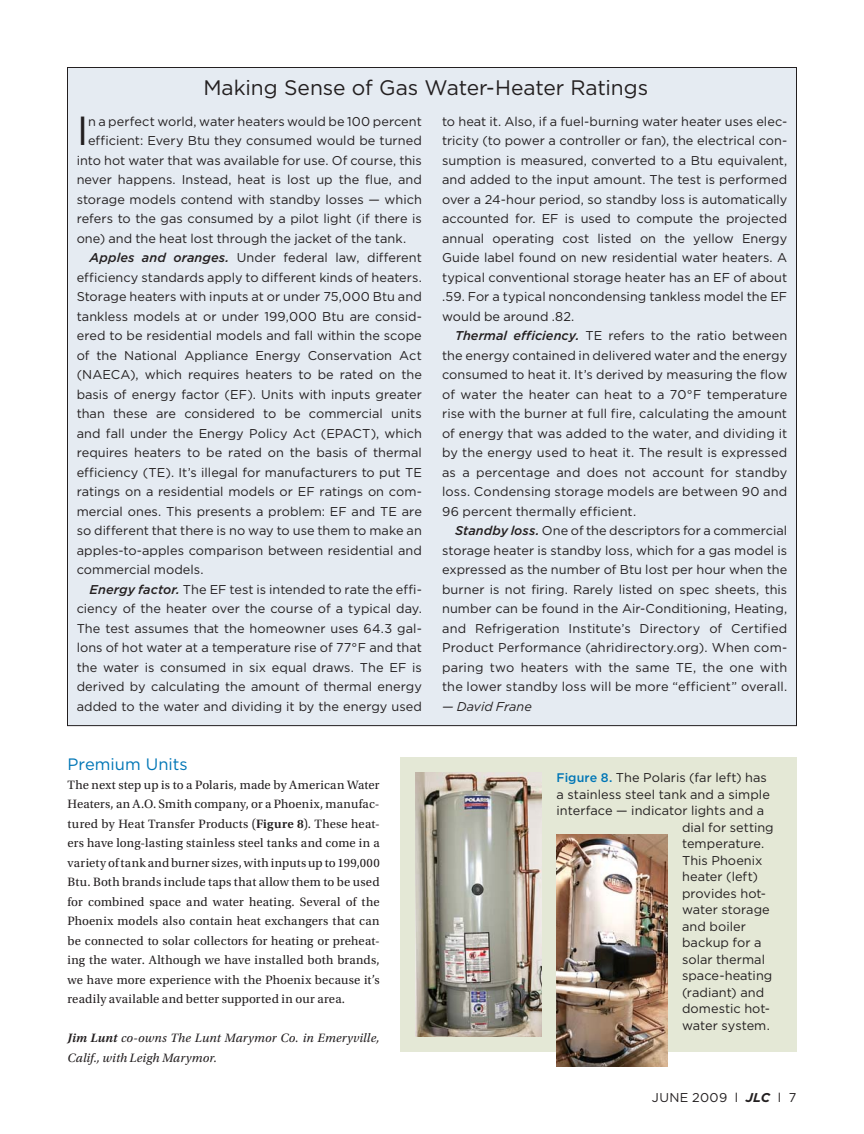
<style>
.page{position:relative;width:864px;height:1134px;background:#fff}
.page>*{position:absolute;margin:0;border:0;box-sizing:border-box;transform-origin:0 0}
.t1{font:40.65px "Gotham";color:#231f20}
.t2{font:21px "Gotham";color:#231f20}
.t3{font:16.5px "Gotham";color:#0076b6}
.t4{font:12.75px/19.5px "Gotham";letter-spacing:.005em;color:#231f20;text-align:justify}
.t5{font:12.75px/19.5px "Utopia Std";letter-spacing:.01em;color:#231f20;text-align:justify}
.t6{font:italic 12.75px/19.5px "Utopia Std";letter-spacing:.01em;color:#231f20}
.t7{font:12.75px "Gotham";letter-spacing:.03em;color:#231f20}
.t8{font:italic 12.75px "Gotham";color:#231f20}
.s1{font-weight:500;font-style:italic}
.s2{font-weight:600}
.s3{font-weight:500;font-size:12.45px;color:#0076b6}
.s4{font-weight:700;font-style:italic}
</style>
<div class="page">
<div style="left:68px;top:68px;width:728px;height:658px;background:#e5ebf2"></div>
<div style="left:400px;top:757px;width:396px;height:295px;background:#e4e8d6"></div>
<img style="left:415px;top:773px;width:127px;height:264px">
<img style="left:557px;top:834px;width:110px;height:232px">
<h2 class="t2" style="left:203px;top:78px;width:446px">Making Sense of Gas Water-Heater Ratings</h2>
<h1 class="t1" style="left:77px;top:113px;width:13px">I</h1>
<p class="t4" style="left:88px;top:113px;width:335px">n a perfect world, water heaters would be 100 percent</p>
<p class="t4" style="left:88px;top:132px;width:335px">efficient: Every Btu they consumed would be turned</p>
<p class="t4" style="left:77px;top:152px;width:347px">into hot water that was available for use. Of course, this</p>
<p class="t4" style="left:77px;top:171px;width:347px">never happens. Instead, heat is lost up the flue, and</p>
<p class="t4" style="left:77px;top:191px;width:347px">storage models contend with standby losses — which</p>
<p class="t4" style="left:77px;top:210px;width:347px">refers to the gas consumed by a pilot light (if there is</p>
<p class="t4" style="left:77px;top:230px;width:331px">one) and the heat lost through the jacket of the tank.</p>
<p class="t4" style="left:90px;top:249px;width:334px"><span class="s1">Apples and oranges.</span> Under federal law, different</p>
<p class="t4" style="left:77px;top:269px;width:347px">efficiency standards apply to different kinds of heaters.</p>
<p class="t4" style="left:77px;top:288px;width:347px">Storage heaters with inputs at or under 75,000 Btu and</p>
<p class="t4" style="left:77px;top:308px;width:347px">tankless models at or under 199,000 Btu are consid-</p>
<p class="t4" style="left:77px;top:327px;width:347px">ered to be residential models and fall within the scope</p>
<p class="t4" style="left:77px;top:347px;width:347px">of the National Appliance Energy Conservation Act</p>
<p class="t4" style="left:77px;top:366px;width:347px">(NAECA), which requires heaters to be rated on the</p>
<p class="t4" style="left:77px;top:386px;width:347px">basis of energy factor (EF). Units with inputs greater</p>
<p class="t4" style="left:77px;top:405px;width:347px">than these are considered to be commercial units</p>
<p class="t4" style="left:77px;top:425px;width:347px">and fall under the Energy Policy Act (EPACT), which</p>
<p class="t4" style="left:77px;top:444px;width:347px">requires heaters to be rated on the basis of thermal</p>
<p class="t4" style="left:77px;top:464px;width:347px">efficiency (TE). It’s illegal for manufacturers to put TE</p>
<p class="t4" style="left:77px;top:483px;width:347px">ratings on a residential models or EF ratings on com-</p>
<p class="t4" style="left:77px;top:503px;width:347px">mercial ones. This presents a problem: EF and TE are</p>
<p class="t4" style="left:77px;top:522px;width:347px">so different that there is no way to use them to make an</p>
<p class="t4" style="left:77px;top:542px;width:347px">apples-to-apples comparison between residential and</p>
<p class="t4" style="left:77px;top:561px;width:128px">commercial models.</p>
<p class="t4" style="left:90px;top:581px;width:334px"><span class="s1">Energy factor.</span> The EF test is intended to rate the effi-</p>
<p class="t4" style="left:77px;top:600px;width:347px">ciency of the heater over the course of a typical day.</p>
<p class="t4" style="left:77px;top:620px;width:347px">The test assumes that the homeowner uses 64.3 gal-</p>
<p class="t4" style="left:77px;top:639px;width:347px">lons of hot water at a temperature rise of 77°F and that</p>
<p class="t4" style="left:77px;top:659px;width:347px">the water is consumed in six equal draws. The EF is</p>
<p class="t4" style="left:77px;top:678px;width:347px">derived by calculating the amount of thermal energy</p>
<p class="t4" style="left:77px;top:698px;width:347px">added to the water and dividing it by the energy used</p>
<p class="t3" style="left:68px;top:756px;width:122px">Premium Units</p>
<p class="t5" style="left:67px;top:776px;width:314px">The next step up is to a Polaris, made by American Water Heaters, an A.O. Smith company, or a Phoenix, manufac&shy;tured by Heat Transfer Products (<span class="s2">Figure 8</span>). These heat&shy;ers have long-lasting stainless steel tanks and come in a variety of tank and burner sizes, with inputs up to 199,000<br>Btu. Both brands include taps that allow them to be used for combined space and water heating. Several of the Phoenix models also contain heat exchangers that can be connected to solar collectors for heating or preheat&shy;ing the water. Although we have installed both brands, we have more experience with the Phoenix because it’s readily available and better supported in our area.</p>
<p class="t6" style="left:67px;top:1030px;width:314px"><span class="s2">Jim Lunt</span> co-owns The Lunt Marymor Co. in Emeryville,<br>Calif., with Leigh Marymor.</p>
<p class="t4" style="left:442px;top:113px;width:347px">to heat it. Also, if a fuel-burning water heater uses elec&shy;tricity (to power a controller or fan), the electrical con&shy;sumption is measured, converted to a Btu equivalent, and added to the input amount. The test is performed over a 24-hour period, so standby loss is automatically accounted for. EF is used to compute the projected annual operating cost listed on the yellow Energy Guide label found on new residential water heaters. A typical conventional storage heater has an EF of about .59. For a typical noncondensing tankless model the EF would be around .82.</p>
<p class="t4" style="left:442px;top:327px;width:347px;text-indent:13px"><span class="s1">Thermal efficiency.</span> TE refers to the ratio between the energy contained in delivered water and the energy consumed to heat it. It’s derived by measuring the flow of water the heater can heat to a 70°F temperature rise with the burner at full fire, calculating the amount of energy that was added to the water, and dividing it by the energy used to heat it. The result is expressed as a percentage and does not account for standby loss. Condensing storage models are between 90 and 96 per cent thermally efficient.</p>
<p class="t4" style="left:442px;top:522px;width:347px;text-indent:13px"><span class="s1">Standby loss.</span> One of the descriptors for a commercial storage heater is standby loss, which for a gas model is expressed as the number of Btu lost per hour when the burner is not firing. Rarely listed on spec sheets, this number can be found in the Air-Conditioning, Heating, and Refrigeration Institute’s Directory of Certified Product Performance (ahridirectory.org). When com&shy;paring two heaters with the same TE, the one with the lower standby loss will be more “efficient” overall.</p>
<p class="t8" style="left:442px;top:701px;width:91px">— David Frane</p>
<p class="t4" style="left:557px;top:769px;width:212px"><span class="s3">Figure 8.</span> The Polaris (far left) has</p>
<p class="t4" style="left:557px;top:785px;width:215px">a stainless steel tank and a simple</p>
<p class="t4" style="left:557px;top:802px;width:209px">interface — indicator lights and a</p>
<p class="t4" style="left:682px;top:818px;width:93px">dial for setting</p>
<p class="t4" style="left:682px;top:835px;width:84px">temperature.</p>
<p class="t4" style="left:682px;top:851px;width:82px">This Phoenix</p>
<p class="t4" style="left:682px;top:868px;width:77px">heater (left)</p>
<p class="t4" style="left:682px;top:884px;width:86px">provides hot-</p>
<p class="t4" style="left:682px;top:901px;width:89px">water storage</p>
<p class="t4" style="left:682px;top:917px;width:65px">and boiler</p>
<p class="t4" style="left:682px;top:934px;width:81px">backup for a</p>
<p class="t4" style="left:682px;top:950px;width:85px">solar thermal</p>
<p class="t4" style="left:682px;top:967px;width:92px">space-heating</p>
<p class="t4" style="left:682px;top:983px;width:84px">(radiant) and</p>
<p class="t4" style="left:682px;top:1000px;width:89px">domestic hot-</p>
<p class="t4" style="left:682px;top:1016px;width:89px">water system.</p>
<p class="t7" style="left:652px;top:1092px;width:146px">JUNE 2009 l <span class="s4">JLC</span> l 7</p>
</div>
